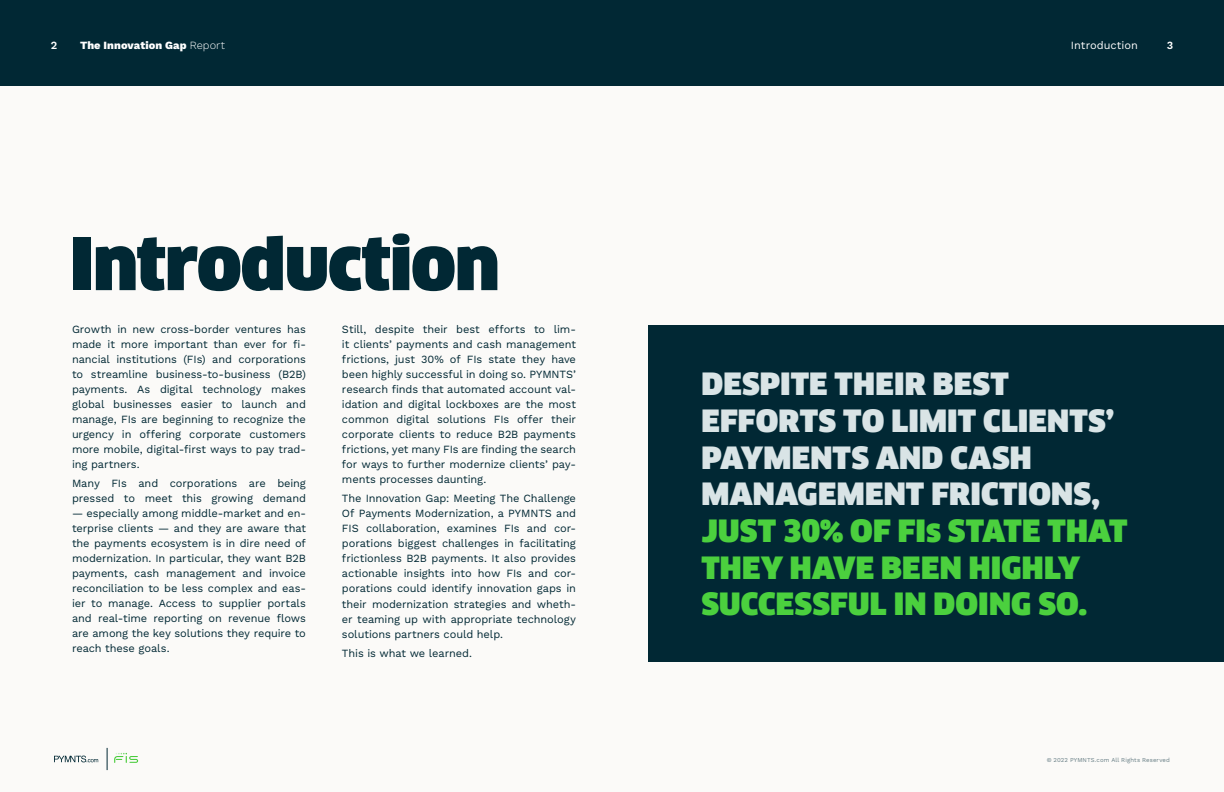
<style>
.page{position:relative;width:1224px;height:792px;background:#fff}
.page>*{position:absolute;margin:0;border:0;box-sizing:border-box;transform-origin:0 0}
.t1{font:900 70px "Clan Pro";letter-spacing:-.015em;color:#012834}
.t2{font:900 30px/36.7px "Clan Pro";letter-spacing:.01em;color:#d9e4e6}
.t3{font:900 30px/36.7px "Clan Pro";letter-spacing:.005em;color:#4bd03e}
.t4{font:11px/15px "Work Sans";letter-spacing:-.01em;color:#012834;text-align:justify}
.t5{font:800 11px "Work Sans";letter-spacing:.005em;color:#fff}
.t6{font:11px "Work Sans";color:#fff}
.t7{font:600 11px "Work Sans";color:#fff}
.t8{font:6px "Work Sans";letter-spacing:.02em;color:#677e85}
.s1{font-weight:300}
</style>
<div class="page">
<div style="left:612px;top:86px;width:612px;height:706px;background:#fbfaf8"></div>
<div style="left:612px;top:0;width:612px;height:86px;background:#012834"></div>
<div style="left:0;top:0;width:612px;height:86px;background:#012834"></div>
<div style="left:0;top:86px;width:612px;height:706px;background:#fbfaf8"></div>
<svg style="left:54px;top:756px;width:44px;height:6px"></svg>
<svg style="left:107px;top:748px;width:1px;height:22px"></svg>
<svg style="left:114px;top:753px;width:24px;height:10px"></svg>
<div style="left:648px;top:325px;width:576px;height:337px;background:#012834"></div>
<p class="t7" style="left:51px;top:38px;width:8px">2</p>
<p class="t5" style="left:80px;top:39px;width:146px">The Innovation Gap <span class="s1">Report</span></p>
<p class="t6" style="left:1071px;top:38px;width:69px">Introduction</p>
<p class="t7" style="left:1167px;top:38px;width:8px">3</p>
<h1 class="t1" style="left:70px;top:224px;width:432px">Introduction</h1>
<p class="t4" style="left:72px;top:323px;width:236px">Growth in new cross-border ventures has made it more important than ever for fi&shy;nancial institutions (FIs) and corporations to streamline business-to-business (B2B) payments. As digital technology makes global businesses easier to launch and manage, FIs are beginning to recognize the urgency in offering corporate customers more mobile, digital-first ways to pay trad&shy;ing partners.</p>
<p class="t4" style="left:72px;top:477px;width:236px">Many FIs and corporations are being pressed to meet this growing demand</p>
<p class="t4" style="left:72px;top:507px;width:236px">— especially among middle-market and en&shy;terprise clients — and they are aware that the payments ecosystem is in dire need of modernization. In particular, they want B2B payments, cash management and invoice reconciliation to be less complex and eas&shy;ier to manage. Access to supplier portals and real-time reporting on revenue flows are among the key solutions they require to reach these goals.</p>
<p class="t4" style="left:342px;top:323px;width:236px">Still, despite their best efforts to lim&shy;it clients’ payments and cash management frictions, just 30% of FIs state they have been highly successful in doing so. PYMNTS’ research finds that automated account val&shy;idation and digital lockboxes are the most common digital solutions FIs offer their corporate clients to reduce B2B payments frictions, yet many FIs are finding the search for ways to further modernize clients’ pay&shy;ments processes daunting.</p>
<p class="t4" style="left:342px;top:492px;width:236px">The Innovation Gap: Meeting The Challenge Of Payments Modernization, a PYMNTS and FIS collaboration, examines FIs and cor&shy;porations biggest challenges in facilitating frictionless B2B payments. It also provides actionable insights into how FIs and cor&shy;porations could identify innovation gaps in their modernization strategies and wheth&shy;er teaming up with appropriate technology solutions partners could help.</p>
<p class="t4" style="left:342px;top:646px;width:132px">This is what we learned.</p>
<h2 class="t2" style="left:701px;top:366px;width:414px">DESPITE THEIR BEST<br>EFFORTS TO LIMIT CLIENTS’<br>PAYMENTS AND CASH<br>MANAGEMENT FRICTIONS,</h2>
<h2 class="t3" style="left:701px;top:513px;width:428px">JUST 30% OF FIs STATE THAT<br>THEY HAVE BEEN HIGHLY<br>SUCCESSFUL IN DOING SO.</h2>
<p class="t8" style="left:1047px;top:756px;width:125px">© 2022 PYMNTS.com All Rights Reserved</p>
</div>
